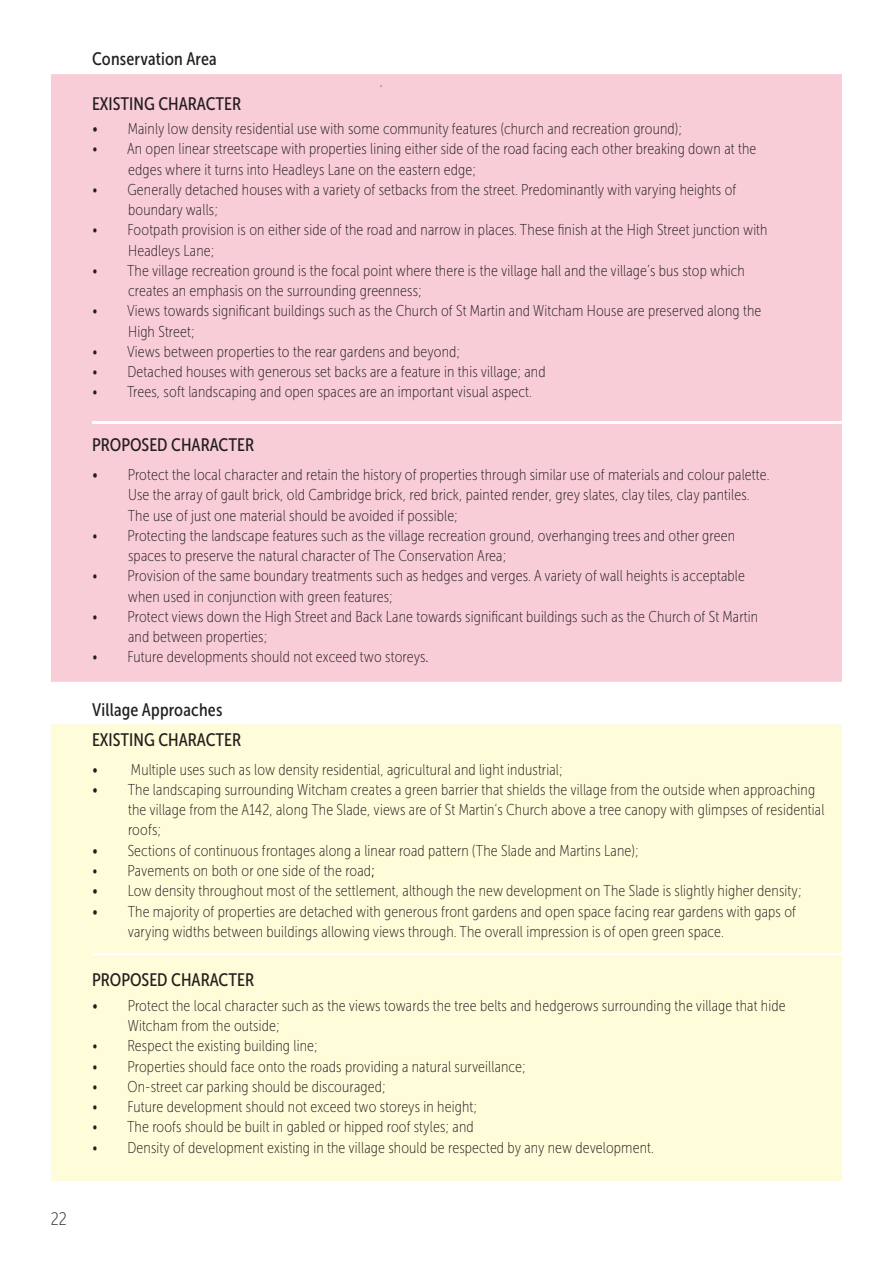
<style>
.page{position:relative;width:893px;height:1263px;background:#fff}
.page>*{position:absolute;margin:0;border:0;box-sizing:border-box;transform-origin:0 0}
.t1{font:18px/30px "Museo Sans Cond 500";color:#231f20}
.t2{font:18px "Museo Sans Cond 100";color:#231f20}
.t3{font:18px "Minion Pro";color:#e48d74}
.t4{font:15.75px/20.2px "Museo Sans Cond 100";letter-spacing:.01em;color:#231f20}
.s1{font-family:"Museo Sans Cond 300"}
</style>
<div class="page">
<div style="left:51px;top:74px;width:791px;height:608px;background:#f9cdd8"></div>
<svg style="left:375px;top:85px;width:7px;height:2px"></svg>
<hr style="left:92px;top:421px;width:750px;height:3px;background:#fff">
<div style="left:51px;top:724px;width:791px;height:457px;background:#fffcda"></div>
<hr style="left:92px;top:953px;width:750px;height:3px;background:#fff">
<p class="t2" style="left:51px;top:1212px;width:17px">22</p>
<p class="t1" style="left:92px;top:45px;width:126px">Conservation Area</p>
<p class="t1" style="left:92px;top:90px;width:151px">EXISTING CHARACTER</p>
<p class="t3" style="left:379px;top:70px;width:6px">.</p>
<p class="t4" style="left:92px;top:120px;width:591px"><span class="s1">•</span> Mainly low density residential use with some community features (church and recreation ground);</p>
<p class="t4" style="left:128px;top:140px;width:630px;text-indent:-36px">• An open linear streetscape with properties lining either side of the road facing each other breaking down at the edges where it turns into Headleys Lane on the eastern edge;</p>
<p class="t4" style="left:128px;top:181px;width:610px;text-indent:-36px">• Generally detached houses with a variety of setbacks from the street. Predominantly with varying heights of boundary walls;</p>
<p class="t4" style="left:128px;top:221px;width:641px;text-indent:-36px">• Footpath provision is on either side of the road and narrow in places. These finish at the High Street junction with<br>Headleys Lane;</p>
<p class="t4" style="left:128px;top:262px;width:618px;text-indent:-36px">• The village recreation ground is the focal point where there is the village hall and the village’s bus stop which creates an emphasis on the surrounding greenness;</p>
<p class="t4" style="left:128px;top:302px;width:635px;text-indent:-36px">• Views towards significant buildings such as the Church of St Martin and Witcham House are preserved along the<br>High Street;</p>
<p class="t4" style="left:92px;top:343px;width:369px">• Views between properties to the rear gardens and beyond;</p>
<p class="t4" style="left:92px;top:363px;width:455px">• Detached houses with generous set backs are a feature in this village; and</p>
<p class="t4" style="left:92px;top:383px;width:441px">• Trees, soft landscaping and open spaces are an important visual aspect.</p>
<p class="t1" style="left:92px;top:431px;width:163px">PROPOSED CHARACTER</p>
<p class="t4" style="left:128px;top:466px;width:643px;text-indent:-36px"><span class="s1">•</span> Protect the local character and retain the history of properties through similar use of materials and colour palette.<br>Use the array of gault brick, old Cambridge brick, red brick, painted render, grey slates, clay tiles, clay pantiles.<br>The use of just one material should be avoided if possible;</p>
<p class="t4" style="left:128px;top:527px;width:608px;text-indent:-36px">• Protecting the landscape features such as the village recreation ground, overhanging trees and other green spaces to preserve the natural character of The Conservation Area;</p>
<p class="t4" style="left:128px;top:567px;width:618px;text-indent:-36px">• Provision of the same boundary treatments such as hedges and verges. A variety of wall heights is acceptable when used in conjunction with green features;</p>
<p class="t4" style="left:128px;top:608px;width:631px;text-indent:-36px">• Protect views down the High Street and Back Lane towards significant buildings such as the Church of St Martin and between properties;</p>
<p class="t4" style="left:92px;top:648px;width:338px">• Future developments should not exceed two storeys<span class="s1">.</span></p>
<p class="t1" style="left:92px;top:696px;width:151px">Village Approaches<br>EXISTING CHARACTER</p>
<p class="t4" style="left:92px;top:760px;width:472px"><span class="s1">•</span> Multiple uses such as low density residential, agricultural and light industrial;</p>
<p class="t4" style="left:128px;top:781px;width:698px;text-indent:-36px"><span class="s1">•</span> The landscaping surrounding Witcham creates a green barrier that shields the village from the outside when approaching the village from the A142, along The Slade, views are of St Martin’s Church above a tree canopy with glimpses of residential roofs;</p>
<p class="t4" style="left:92px;top:841px;width:548px"><span class="s1">•</span> Sections of continuous frontages along a linear road pattern (The Slade and Martins Lane);</p>
<p class="t4" style="left:92px;top:862px;width:284px">• Pavements on both or one side of the road<span class="s1">;</span></p>
<p class="t4" style="left:92px;top:882px;width:711px"><span class="s1">•</span> Low density throughout most of the settlement, although the new development on The Slade is slightly higher density;</p>
<p class="t4" style="left:128px;top:902px;width:670px;text-indent:-36px"><span class="s1">•</span> The majority of properties are detached with generous front gardens and open space facing rear gardens with gaps of varying widths between buildings allowing views through. The overall impression is of open green space.</p>
<p class="t1" style="left:92px;top:966px;width:163px">PROPOSED CHARACTER</p>
<p class="t4" style="left:128px;top:996px;width:659px;text-indent:-36px"><span class="s1">•</span> Protect the local character such as the views towards the tree belts and hedgerows surrounding the village that hide<br>Witcham from the outside;</p>
<p class="t4" style="left:92px;top:1037px;width:227px">• Respect the existing building line;</p>
<p class="t4" style="left:92px;top:1057px;width:435px">• Properties should face onto the roads providing a natural surveillance;</p>
<p class="t4" style="left:92px;top:1077px;width:295px">• On-street car parking should be discouraged;</p>
<p class="t4" style="left:92px;top:1098px;width:386px">• Future development should not exceed two storeys in height;</p>
<p class="t4" style="left:92px;top:1118px;width:383px">• The roofs should be built in gabled or hipped roof styles; and</p>
<p class="t4" style="left:92px;top:1138px;width:563px">• Density of development existing in the village should be respected by any new development.</p>
</div>
